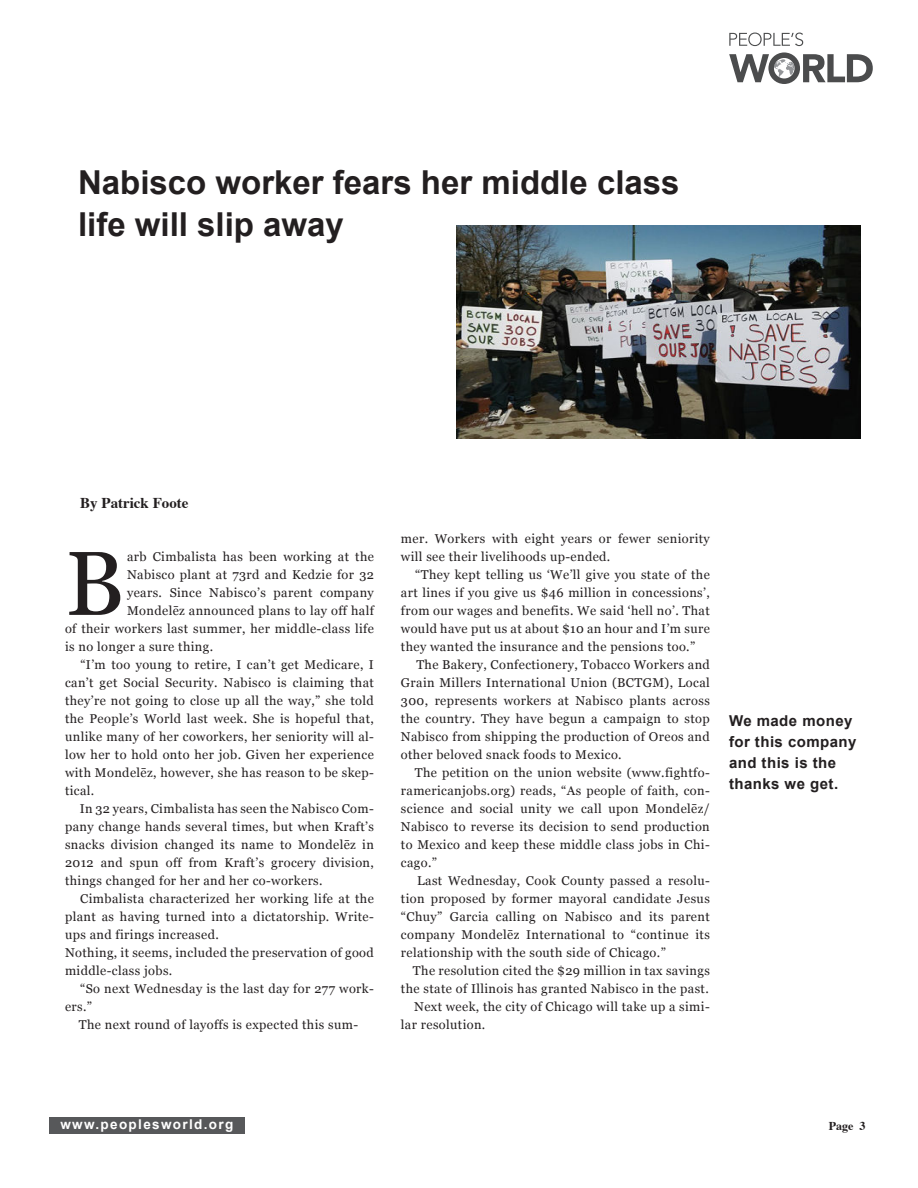
<style>
.page{position:relative;width:918px;height:1188px;background:#fff}
.page>*{position:absolute;margin:0;border:0;box-sizing:border-box;transform-origin:0 0}
.caps_paragraph{font:90.75px "Georgia";color:#231f20}
.title_arial-medium{font:700 33px "Arial";color:#231f20}
.quote_flush_right{font:700 15px/21px "Arial";letter-spacing:.03em;color:#231f20}
.by_line{font:700 15px "Times";color:#231f20}
.t1{font:700 13.5px "Arial";letter-spacing:.1em;color:#fff}
.body-text{font:12.75px/18px "Georgia";letter-spacing:.03em;color:#231f20;text-align:justify}
.caps_paragraph-2{font:12.75px "Georgia";letter-spacing:.03em;color:#231f20}
.by_line-2{font:700 12px "Times";color:#231f20}
</style>
<div class="page">
<div style="left:49px;top:1118px;width:196px;height:16px;background:#57585a"></div>
<svg style="left:729px;top:33px;width:74px;height:13px"></svg>
<svg style="left:729px;top:52px;width:144px;height:32px"></svg>
<img style="left:457px;top:225px;width:403px;height:214px">
<p class="title_arial-medium" style="left:78px;top:160px;width:603px">Nabisco worker fears her middle class</p>
<p class="title_arial-medium" style="left:78px;top:202px;width:267px">life will slip away</p>
<p class="by_line" style="left:80px;top:489px;width:110px">By Patrick Foote</p>
<p class="caps_paragraph" style="left:65px;top:529px;width:61px">B</p>
<p class="caps_paragraph-2" style="left:127px;top:549px;width:248px">arb Cimbalista has been working at the</p>
<p class="caps_paragraph-2" style="left:127px;top:567px;width:248px">Nabisco plant at 73rd and Kedzie for 32</p>
<p class="caps_paragraph-2" style="left:127px;top:585px;width:248px">years. Since Nabisco’s parent company</p>
<p class="caps_paragraph-2" style="left:127px;top:603px;width:248px">Mondelēz announced plans to lay off half</p>
<p class="caps_paragraph-2" style="left:65px;top:621px;width:310px">of their workers last summer, her middle-class life</p>
<p class="caps_paragraph-2" style="left:65px;top:639px;width:150px">is no longer a sure thing.</p>
<p class="body-text" style="left:65px;top:656px;width:310px;text-indent:15px">“I’m too young to retire, I can’t get Medicare, I can’t get Social Security. Nabisco is claiming that they’re not going to close up all the way,” she told the People’s World last week. She is hopeful that, unlike many of her coworkers, her seniority will al&shy;low her to hold onto her job. Given her experience with Mondelēz, however, she has reason to be skep&shy;tical.</p>
<p class="body-text" style="left:65px;top:800px;width:310px;text-indent:15px">In 32 years, Cimbalista has seen the Nabisco Com&shy;pany change hands several times, but when Kraft’s snacks division changed its name to Mondelēz in 2012 and spun off from Kraft’s grocery division, things changed for her and her co-workers.</p>
<p class="body-text" style="left:65px;top:890px;width:310px;text-indent:15px">Cimbalista characterized her working life at the plant as having turned into a dictatorship. Write&shy;ups and firings increased.</p>
<p class="body-text" style="left:65px;top:944px;width:310px">Nothing, it seems, included the preservation of good middle-class jobs.</p>
<p class="body-text" style="left:65px;top:980px;width:310px;text-indent:15px">“So next Wednesday is the last day for 277 work&shy;ers.”</p>
<p class="body-text" style="left:79px;top:1016px;width:281px">The next round of layoffs is expected this sum-</p>
<p class="body-text" style="left:401px;top:530px;width:310px">mer. Workers with eight years or fewer seniority will see their livelihoods up-ended.</p>
<p class="body-text" style="left:401px;top:566px;width:310px;text-indent:14px">“They kept telling us ‘We’ll give you state of the art lines if you give us $46 million in concessions’, from our wages and benefits. We said ‘hell no’. That would have put us at about $10 an hour and I’m sure they wanted the insurance and the pensions too.”</p>
<p class="body-text" style="left:401px;top:656px;width:310px;text-indent:15px">The Bakery, Confectionery, Tobacco Workers and Grain Millers International Union (BCTGM), Local 300, represents workers at Nabisco plants across the country. They have begun a campaign to stop Nabisco from shipping the production of Oreos and other beloved snack foods to Mexico.</p>
<p class="body-text" style="left:401px;top:764px;width:310px;text-indent:14px">The petition on the union website (www.fightfo&shy;ramericanjobs.org) reads, “As people of faith, con&shy;science and social unity we call upon Mondelēz/ Nabisco to reverse its decision to send production to Mexico and keep these middle class jobs in Chi&shy;cago.”</p>
<p class="body-text" style="left:401px;top:872px;width:310px;text-indent:16px">Last Wednesday, Cook County passed a resolu&shy;tion proposed by former mayoral candidate Jesus “Chuy” Garcia calling on Nabisco and its parent company Mondelēz International to “continue its relationship with the south side of Chicago.”</p>
<p class="body-text" style="left:401px;top:962px;width:310px;text-align:right">The resolution cited the $29 million in tax savings the state of Illinois has granted Nabisco in the past.</p>
<p class="body-text" style="left:401px;top:998px;width:310px;text-indent:13px">Next week, the city of Chicago will take up a simi&shy;lar resolution.</p>
<p class="quote_flush_right" style="left:729px;top:711px;width:129px">We made money for this company and this is the thanks we get.</p>
<p class="t1" style="left:60px;top:1116px;width:174px">www.peoplesworld.org</p>
<p class="by_line-2" style="left:829px;top:1114px;width:38px">Page 3</p>
</div>
